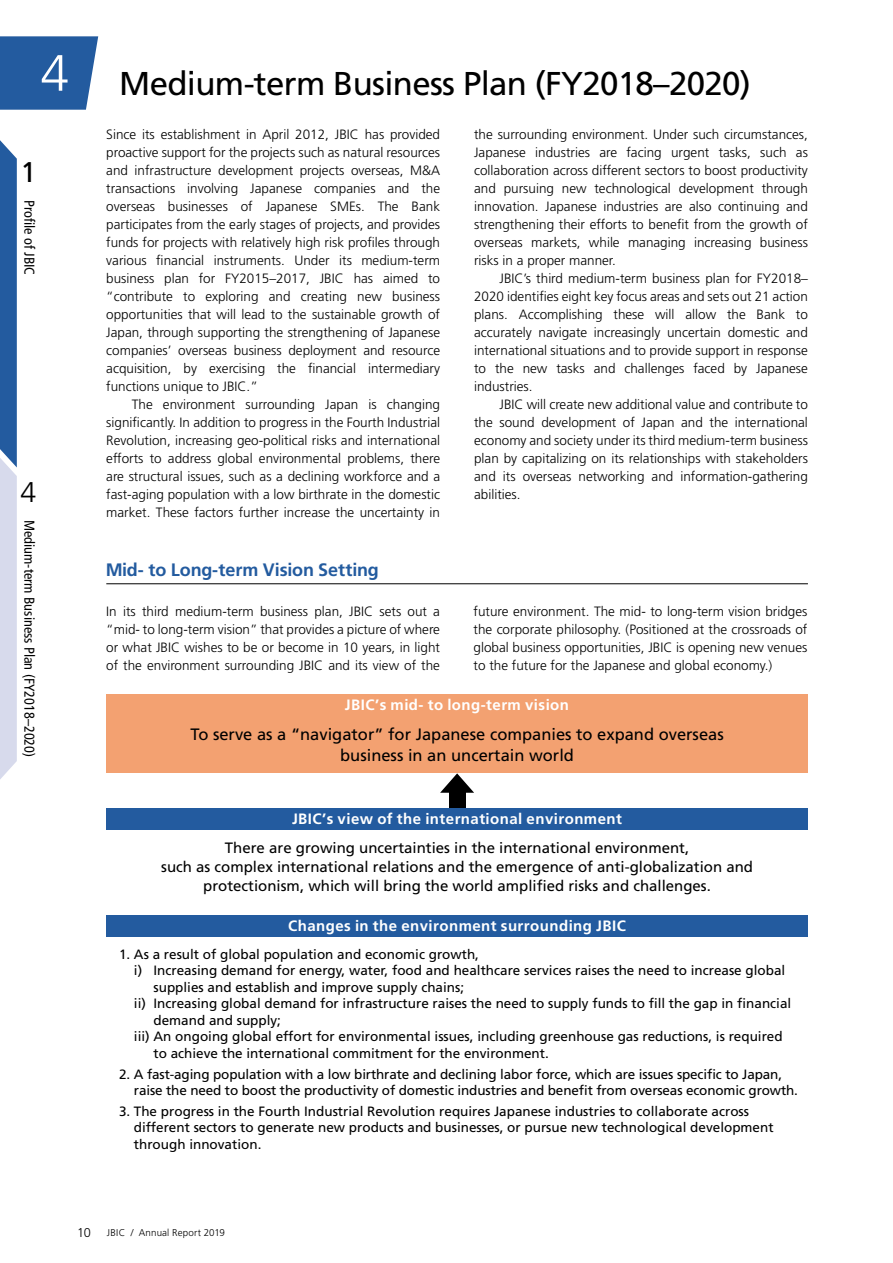
<style>
.page{position:relative;width:893px;height:1263px;background:#fff}
.page>*{position:absolute;margin:0;border:0;box-sizing:border-box;transform-origin:0 0}
.t1{font:300 51px "Frutiger LT Std";color:#fff}
.t2{font:33px "Frutiger LT Std";letter-spacing:-.02em;color:#000}
.t3{font:28.5px "Frutiger LT Std";color:#000}
.t4{font:300 28.5px "Frutiger LT Std";color:#000}
.t5{font:700 18px "Frutiger LT Std";letter-spacing:-.01em;color:#235b9f}
.t6{font:16.5px/20.2px "Frutiger LT Std";color:#000;text-align:center}
.t7{font:15px/18.8px "Frutiger LT Std";color:#000;text-align:center}
.t8{font:700 15px "Frutiger LT Std";letter-spacing:.03em;color:#fff}
.t9{font:condensed 14.25px "Frutiger LT Std";color:#000}
.t10{font:300 13.5px/18px "Frutiger LT Std";color:#000;text-align:justify}
.t11{font:13.5px/16.5px "Frutiger LT Std";color:#000}
.t12{font:300 12.75px "Frutiger LT Std";color:#000}
.t13{font:300 9.75px "Frutiger LT Std";letter-spacing:.015em;color:#000}
</style>
<div class="page">
<div style="left:106px;top:694px;width:702px;height:79px;background:#f3a171"></div>
<div style="left:449px;top:787px;width:16px;height:22px;background:#000"></div>
<svg style="left:440px;top:773px;width:34px;height:20px"></svg>
<div style="left:106px;top:809px;width:702px;height:21px;background:#235b9f"></div>
<div style="left:106px;top:916px;width:702px;height:21px;background:#235b9f"></div>
<hr style="left:106px;top:583px;width:702px;height:1px;background:#000">
<svg style="left:0;top:140px;width:17px;height:639px;background:#829fc8"></svg>
<svg style="left:0;top:36px;width:98px;height:74px;background:#3266a5"></svg>
<h1 class="t1" style="left:41px;top:44px;width:30px">4</h1>
<h3 class="t3" style="left:21px;top:156px;width:17px">1</h3>
<p class="t9" style="left:38px;top:200px;width:77px;rotate:90deg">Profile of JBIC</p>
<h3 class="t4" style="left:21px;top:476px;width:17px">4</h3>
<p class="t9" style="left:38px;top:520px;width:239px;rotate:90deg">Medium-term Business Plan (FY2018–2020)</p>
<h2 class="t2" style="left:119px;top:64px;width:633px">Medium-term Business Plan (FY2018–2020)</h2>
<p class="t10" style="left:106px;top:125px;width:335px">Since its establishment in April 2012, JBIC has provided proactive support for the projects such as natural resources and infrastructure development projects overseas, M&amp;A transactions involving Japanese companies and the overseas businesses of Japanese SMEs. The Bank participates from the early stages of projects, and provides funds for projects with relatively high risk profiles through various financial instruments. Under its medium-term business plan for FY2015–2017, JBIC has aimed to “contribute to exploring and creating new business opportunities that will lead to the sustainable growth of Japan, through supporting the strengthening of Japanese companies’ overseas business deployment and resource acquisition, by exercising the financial intermediary functions unique to JBIC.”</p>
<p class="t10" style="left:106px;top:395px;width:335px;text-indent:26px">The environment surrounding Japan is changing significantly. In addition to progress in the Fourth Industrial Revolution, increasing geo-political risks and international efforts to address global environmental problems, there are structural issues, such as a declining workforce and a fast-aging population with a low birthrate in the domestic market. These factors further increase the uncertainty in</p>
<h3 class="t5" style="left:106px;top:559px;width:275px">Mid- to Long-term Vision Setting</h3>
<p class="t10" style="left:474px;top:125px;width:335px">the surrounding environment. Under such circumstances, Japanese industries are facing urgent tasks, such as collaboration across different sectors to boost productivity and pursuing new technological development through innovation. Japanese industries are also continuing and strengthening their efforts to benefit from the growth of overseas markets, while managing increasing business risks in a proper manner.</p>
<p class="t10" style="left:474px;top:269px;width:335px;text-indent:26px">JBIC’s third medium-term business plan for FY2018– 2020 identifies eight key focus areas and sets out 21 action plans. Accomplishing these will allow the Bank to accurately navigate increasingly uncertain domestic and international situations and to provide support in response to the new tasks and challenges faced by Japanese industries.</p>
<p class="t10" style="left:474px;top:395px;width:335px;text-indent:26px">JBIC will create new additional value and contribute to the sound development of Japan and the international economy and society under its third medium-term business plan by capitalizing on its relationships with stakeholders and its overseas networking and information-gathering abilities.</p>
<p class="t10" style="left:106px;top:602px;width:335px">In its third medium-term business plan, JBIC sets out a “mid- to long-term vision” that provides a picture of where or what JBIC wishes to be or become in 10 years, in light of the environment surrounding JBIC and its view of the</p>
<p class="t10" style="left:474px;top:602px;width:335px">future environment. The mid- to long-term vision bridges the corporate philosophy. (Positioned at the crossroads of global business opportunities, JBIC is opening new venues to the future for the Japanese and global economy.)</p>
<p class="t8" style="left:345px;top:696px;width:226px">JBIC’s mid- to long-term vision</p>
<p class="t6" style="left:190px;top:724px;width:535px">To serve as a “navigator” for Japanese companies to expand overseas business in an uncertain world</p>
<p class="t8" style="left:292px;top:810px;width:331px">JBIC’s view of the international environment</p>
<p class="t7" style="left:161px;top:839px;width:593px">There are growing uncertainties in the international environment,<br>such as complex international relations and the emergence of anti-globalization and protectionism, which will bring the world amplified risks and challenges.</p>
<p class="t8" style="left:288px;top:917px;width:339px">Changes in the environment surrounding JBIC</p>
<p class="t11" style="left:119px;top:946px;width:361px">1. As a result of global population and economic growth,</p>
<p class="t11" style="left:134px;top:962px;width:653px">i) Increasing demand for energy, water, food and healthcare services raises the need to increase global</p>
<p class="t11" style="left:154px;top:979px;width:312px">supplies and establish and improve supply chains;</p>
<p class="t11" style="left:134px;top:995px;width:659px">ii) Increasing global demand for infrastructure raises the need to supply funds to fill the gap in financial</p>
<p class="t11" style="left:154px;top:1012px;width:129px">demand and supply;</p>
<p class="t11" style="left:134px;top:1028px;width:650px">iii) An ongoing global effort for environmental issues, including greenhouse gas reductions, is required</p>
<p class="t11" style="left:154px;top:1045px;width:397px">to achieve the international commitment for the environment.</p>
<p class="t11" style="left:134px;top:1066px;width:666px;text-indent:-15px">2. A fast-aging population with a low birthrate and declining labor force, which are issues specific to Japan, raise the need to boost the productivity of domestic industries and benefit from overseas economic growth.</p>
<p class="t11" style="left:134px;top:1103px;width:641px;text-indent:-15px">3. The progress in the Fourth Industrial Revolution requires Japanese industries to collaborate across different sectors to generate new products and businesses, or pursue new technological development through innovation.</p>
<p class="t12" style="left:77px;top:1225px;width:15px">10</p>
<p class="t13" style="left:107px;top:1227px;width:120px">JBIC / Annual Report 2019</p>
</div>
